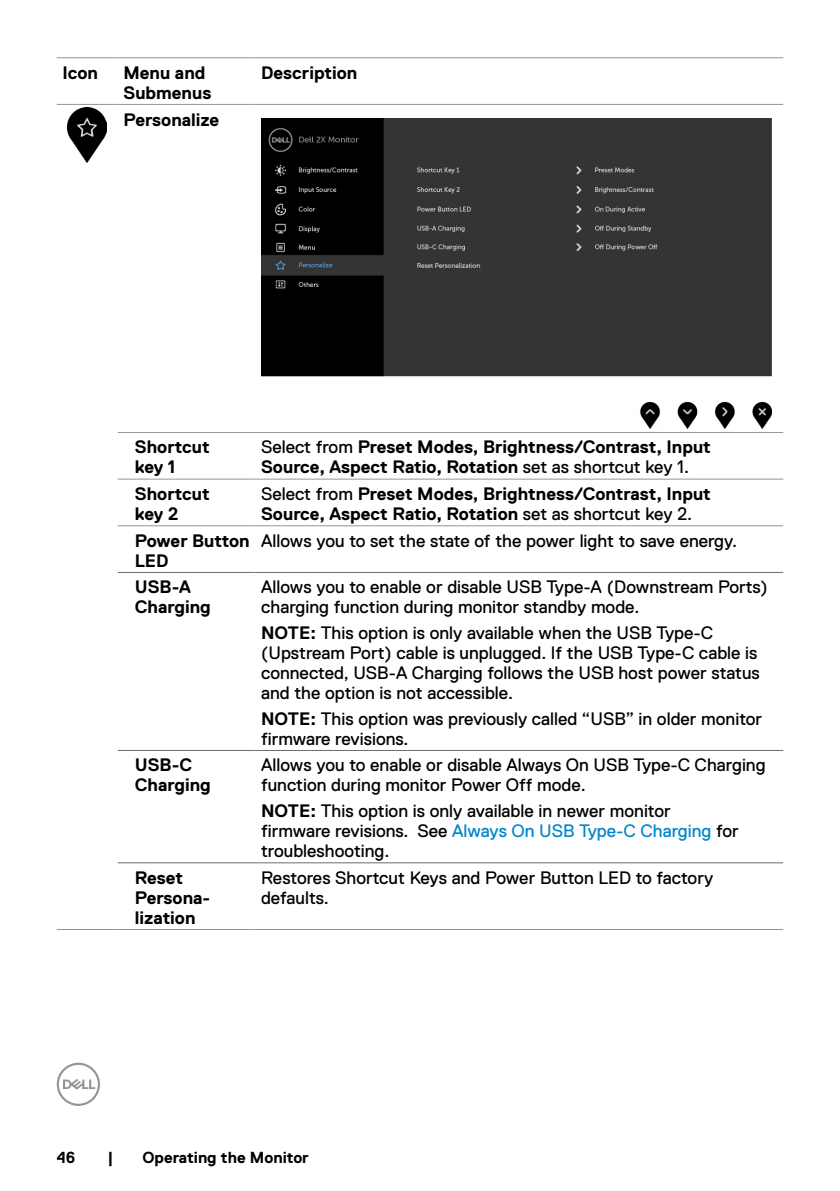
<style>
.page{position:relative;width:840px;height:1191px;background:#fff}
.page>*{position:absolute;margin:0;border:0;box-sizing:border-box;transform-origin:0 0}
.Table_Paragraph{font:18px/20px "Dell Replica";color:#000}
.Table_Paragraph-2{font:700 18px/20px "Dell Replica";color:#000}
.Table_Head{font:700 18px/20px "Dell Replica";color:#000}
.Table_Paragraph-Inde{font:700 18px "Dell Replica";color:#000}
.t1{font:700 16px "Dell Replica";color:#000}
.s1{font-weight:400}
.s2{font-weight:700}
.s3{color:#0087cb}
</style>
<div class="page">
<svg style="left:57px;top:1062px;width:43px;height:44px"></svg>
<hr style="left:57px;top:57px;width:61px;height:1px;background:#939598">
<hr style="left:118px;top:57px;width:137px;height:1px;background:#939598">
<hr style="left:255px;top:57px;width:527px;height:1px;background:#939598">
<hr style="left:57px;top:104px;width:61px;height:1px;background:#939598">
<hr style="left:118px;top:104px;width:137px;height:1px;background:#939598">
<hr style="left:255px;top:104px;width:527px;height:1px;background:#939598">
<hr style="left:118px;top:432px;width:137px;height:1px;background:#939598">
<hr style="left:255px;top:432px;width:527px;height:1px;background:#939598">
<hr style="left:118px;top:479px;width:137px;height:1px;background:#939598">
<hr style="left:255px;top:479px;width:527px;height:1px;background:#939598">
<hr style="left:118px;top:525px;width:137px;height:1px;background:#939598">
<hr style="left:255px;top:525px;width:527px;height:1px;background:#939598">
<hr style="left:57px;top:929px;width:61px;height:1px;background:#939598">
<hr style="left:118px;top:929px;width:137px;height:1px;background:#939598">
<hr style="left:255px;top:929px;width:527px;height:1px;background:#939598">
<hr style="left:118px;top:572px;width:137px;height:1px;background:#6d6e71">
<hr style="left:255px;top:572px;width:527px;height:1px;background:#6d6e71">
<hr style="left:118px;top:750px;width:137px;height:1px;background:#6d6e71">
<hr style="left:255px;top:750px;width:527px;height:1px;background:#6d6e71">
<hr style="left:118px;top:862px;width:137px;height:1px;background:#6d6e71">
<hr style="left:255px;top:862px;width:527px;height:1px;background:#6d6e71">
<img style="left:67px;top:107px;width:40px;height:56px">
<img style="left:261px;top:118px;width:510px;height:310px">
<p class="Table_Head" style="left:62px;top:63px;width:37px">Icon</p>
<p class="Table_Head" style="left:123px;top:63px;width:89px">Menu and<br>Submenus</p>
<p class="Table_Head" style="left:261px;top:63px;width:98px">Description</p>
<p class="Table_Paragraph-Inde" style="left:123px;top:110px;width:97px">Personalize</p>
<p class="Table_Paragraph-2" style="left:135px;top:437px;width:76px">Shortcut key 1</p>
<p class="Table_Paragraph-2" style="left:261px;top:437px;width:451px"><span class="s1">Select from</span> Preset Modes, Brightness/Contrast, Input<br>Source, Aspect Ratio, Rotation <span class="s1">set as shortcut key 1.</span></p>
<p class="Table_Paragraph-2" style="left:135px;top:484px;width:76px">Shortcut key 2</p>
<p class="Table_Paragraph-2" style="left:261px;top:484px;width:451px"><span class="s1">Select from</span> Preset Modes, Brightness/Contrast, Input<br>Source, Aspect Ratio, Rotation <span class="s1">set as shortcut key 2.</span></p>
<p class="Table_Paragraph-2" style="left:135px;top:530px;width:116px">Power Button<br>LED</p>
<p class="Table_Paragraph" style="left:261px;top:530px;width:477px">Allows you to set the state of the power light to save energy.</p>
<p class="Table_Paragraph-2" style="left:135px;top:577px;width:77px">USB-A<br>Charging</p>
<p class="Table_Paragraph" style="left:261px;top:577px;width:508px">Allows you to enable or disable USB Type-A (Downstream Ports) charging function during monitor standby mode.</p>
<p class="Table_Paragraph" style="left:261px;top:623px;width:500px"><span class="s2">NOTE:</span> This option is only available when the USB Type-C (Upstream Port) cable is unplugged. If the USB Type-C cable is connected, USB-A Charging follows the USB host power status and the option is not accessible.</p>
<p class="Table_Paragraph" style="left:261px;top:708px;width:502px"><span class="s2">NOTE:</span> This option was previously called “USB” in older monitor firmware revisions.</p>
<p class="Table_Paragraph-2" style="left:135px;top:755px;width:77px">USB-C<br>Charging</p>
<p class="Table_Paragraph" style="left:261px;top:755px;width:505px">Allows you to enable or disable Always On USB Type-C Charging function during monitor Power Off mode.</p>
<p class="Table_Paragraph" style="left:261px;top:801px;width:479px"><span class="s2">NOTE:</span> This option is only available in newer monitor firmware revisions. See <span class="s3">Always On USB Type-C Charging</span> for troubleshooting.</p>
<p class="Table_Paragraph-2" style="left:135px;top:867px;width:50px">Reset</p>
<p class="Table_Paragraph-2" style="left:135px;top:887px;width:77px">Persona-</p>
<p class="Table_Paragraph-2" style="left:135px;top:907px;width:62px">lization</p>
<p class="Table_Paragraph" style="left:261px;top:867px;width:453px">Restores Shortcut Keys and Power Button LED to factory defaults.</p>
<p class="t1" style="left:57px;top:1148px;width:20px">46</p>
<p class="t1" style="left:107px;top:1148px;width:8px">|</p>
<p class="t1" style="left:142px;top:1148px;width:168px">Operating the Monitor</p>
</div>
